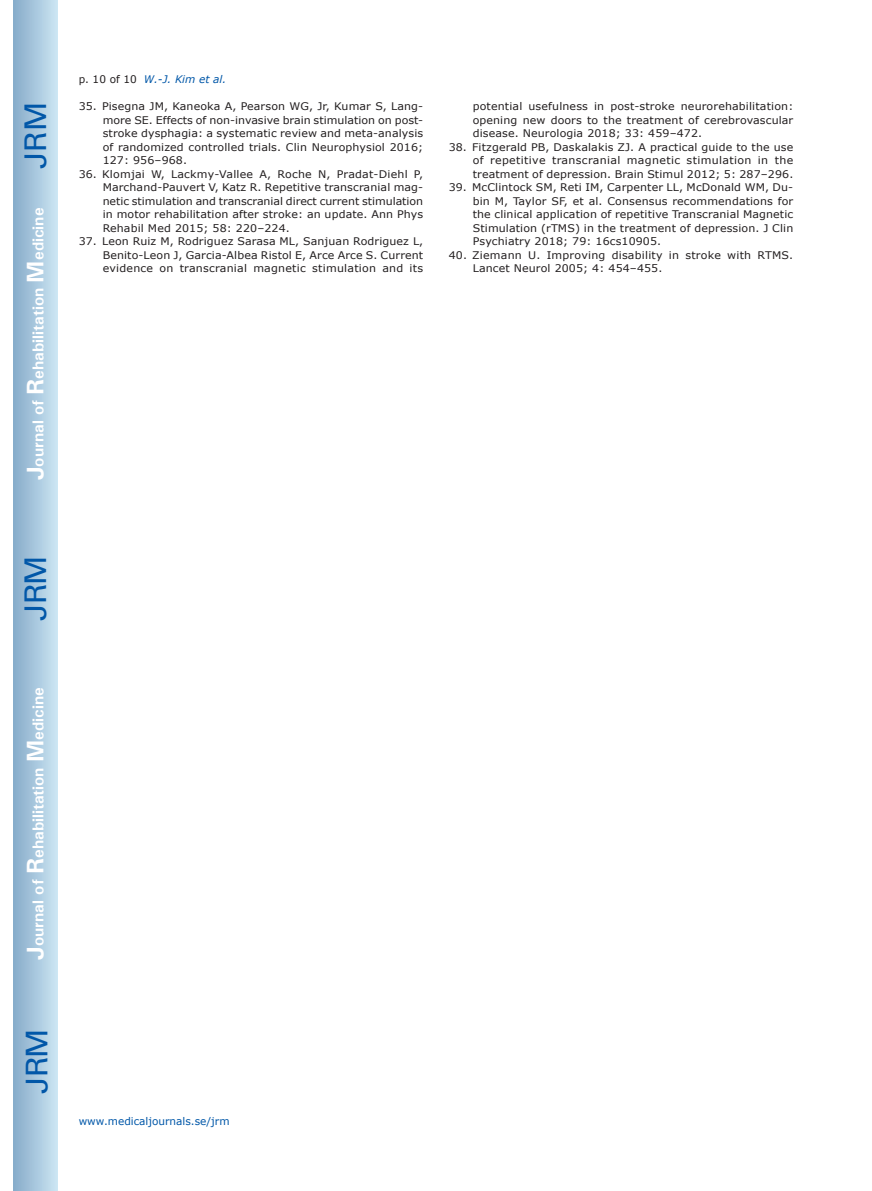
<style>
.page{position:relative;width:872px;height:1191px;background:#fff}
.page>*{position:absolute;margin:0;border:0;box-sizing:border-box;transform-origin:0 0}
.t1{font:30px "Univers";letter-spacing:-.03em;color:#0157a8}
.t2{font:700 15.75px "Univers";color:#fff}
.t3{font:10.5px/13.5px "Verdana";letter-spacing:.01em;color:#231f20;text-align:justify;scale:1.05 1}
.t4{font:10.5px "Verdana";color:#0157a8}
.t5{font:italic 10.5px "Verdana";color:#0157a8}
.s1{font-size:24px}
.s2{font-style:normal;color:#231f20}
</style>
<div class="page">
<div style="left:14px;top:0;width:43px;height:1191px;background:linear-gradient(to right,#88acca,#cbe5f2)"></div>
<h1 class="t1" style="left:18px;top:169px;width:68px;rotate:-90deg">JRM</h1>
<h2 class="t2" style="left:28px;top:480px;width:274px;rotate:-90deg"><span class="s1">J</span>ournal of <span class="s1">R</span>ehabilitation <span class="s1">M</span>edicine</h2>
<h1 class="t1" style="left:18px;top:620px;width:67px;rotate:-90deg">JRM</h1>
<h2 class="t2" style="left:28px;top:959px;width:274px;rotate:-90deg"><span class="s1">J</span>ournal of <span class="s1">R</span>ehabilitation <span class="s1">M</span>edicine</h2>
<h1 class="t1" style="left:19px;top:1093px;width:67px;rotate:-90deg">JRM</h1>
<p class="t5" style="left:79px;top:72px;width:149px"><span class="s2">p. 10 of 10</span> W.-J. Kim et al.</p>
<p class="t3" style="left:103px;top:100px;width:307px;text-indent:-24px">35. Pisegna JM, Kaneoka A, Pearson WG, Jr, Kumar S, Lang&shy;more SE. Effects of non-invasive brain stimulation on post&shy;stroke dysphagia: a systematic review and meta-analysis of randomized controlled trials. Clin Neurophysiol 2016; 127: 956–968.</p>
<p class="t3" style="left:103px;top:167px;width:307px;text-indent:-24px">36. Klomjai W, Lackmy-Vallee A, Roche N, Pradat-Diehl P, Marchand-Pauvert V, Katz R. Repetitive transcranial mag&shy;netic stimulation and transcranial direct current stimulation in motor rehabilitation after stroke: an update. Ann Phys Rehabil Med 2015; 58: 220–224.</p>
<p class="t3" style="left:103px;top:235px;width:307px;text-indent:-24px">37. Leon Ruiz M, Rodriguez Sarasa ML, Sanjuan Rodriguez L, Benito-Leon J, Garcia-Albea Ristol E, Arce Arce S. Current evidence on transcranial magnetic stimulation and its</p>
<p class="t3" style="left:473px;top:100px;width:307px">potential usefulness in post-stroke neurorehabilitation: opening new doors to the treatment of cerebrovascular disease. Neurologia 2018; 33: 459–472.</p>
<p class="t3" style="left:473px;top:140px;width:307px;text-indent:-24px">38. Fitzgerald PB, Daskalakis ZJ. A practical guide to the use of repetitive transcranial magnetic stimulation in the treatment of depression. Brain Stimul 2012; 5: 287–296.</p>
<p class="t3" style="left:473px;top:181px;width:307px;text-indent:-24px">39. McClintock SM, Reti IM, Carpenter LL, McDonald WM, Du&shy;bin M, Taylor SF, et al. Consensus recommendations for the clinical application of repetitive Transcranial Magnetic Stimulation (rTMS) in the treatment of depression. J Clin Psychiatry 2018; 79: 16cs10905.</p>
<p class="t3" style="left:473px;top:248px;width:307px;text-indent:-24px">40. Ziemann U. Improving disability in stroke with RTMS.<br>Lancet Neurol 2005; 4: 454–455.</p>
<p class="t4" style="left:79px;top:1114px;width:152px">www.medicaljournals.se/jrm</p>
</div>
